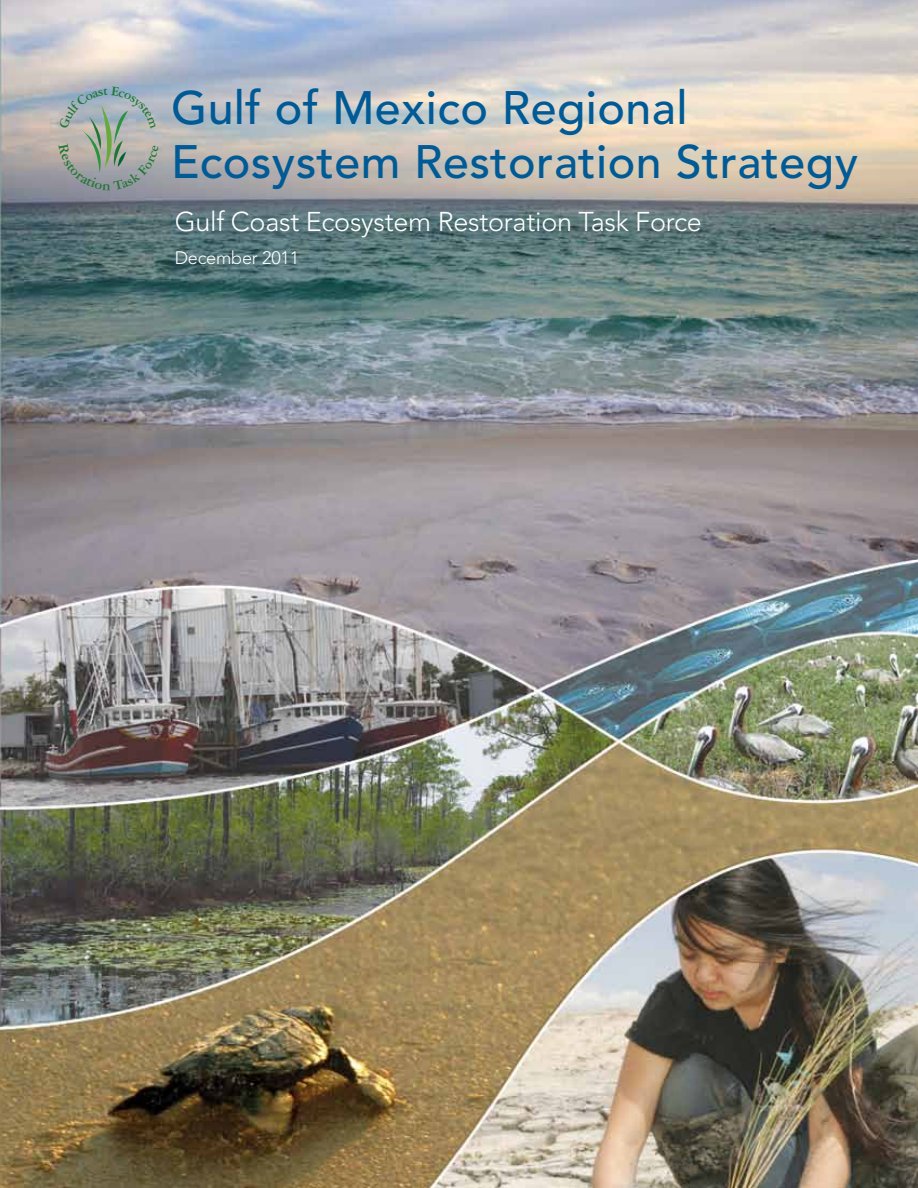
<style>
.page{position:relative;width:918px;height:1188px;background:#fff}
.page>*{position:absolute;margin:0;border:0;box-sizing:border-box;transform-origin:0 0}
.t1{font:500 46.5px "Avenir LT Std";letter-spacing:.01em;color:#005a96}
.t2{font:300 27px "Avenir LT Std";letter-spacing:-.01em;color:#fff}
.t3{font:300 18px "Avenir LT Std";letter-spacing:-.01em;color:#fff}
</style>
<div class="page">
<img style="left:0;top:0;width:918px;height:1188px">
<svg style="left:59px;top:86px;width:100px;height:104px"></svg>
<p class="t1" style="left:171px;top:81px;width:518px">Gulf of Mexico Regional</p>
<p class="t1" style="left:171px;top:135px;width:689px">Ecosystem Restoration Strategy</p>
<p class="t2" style="left:175px;top:206px;width:528px">Gulf Coast Ecosystem Restoration Task Force</p>
<p class="t3" style="left:175px;top:247px;width:126px">December 2011</p>
</div>
